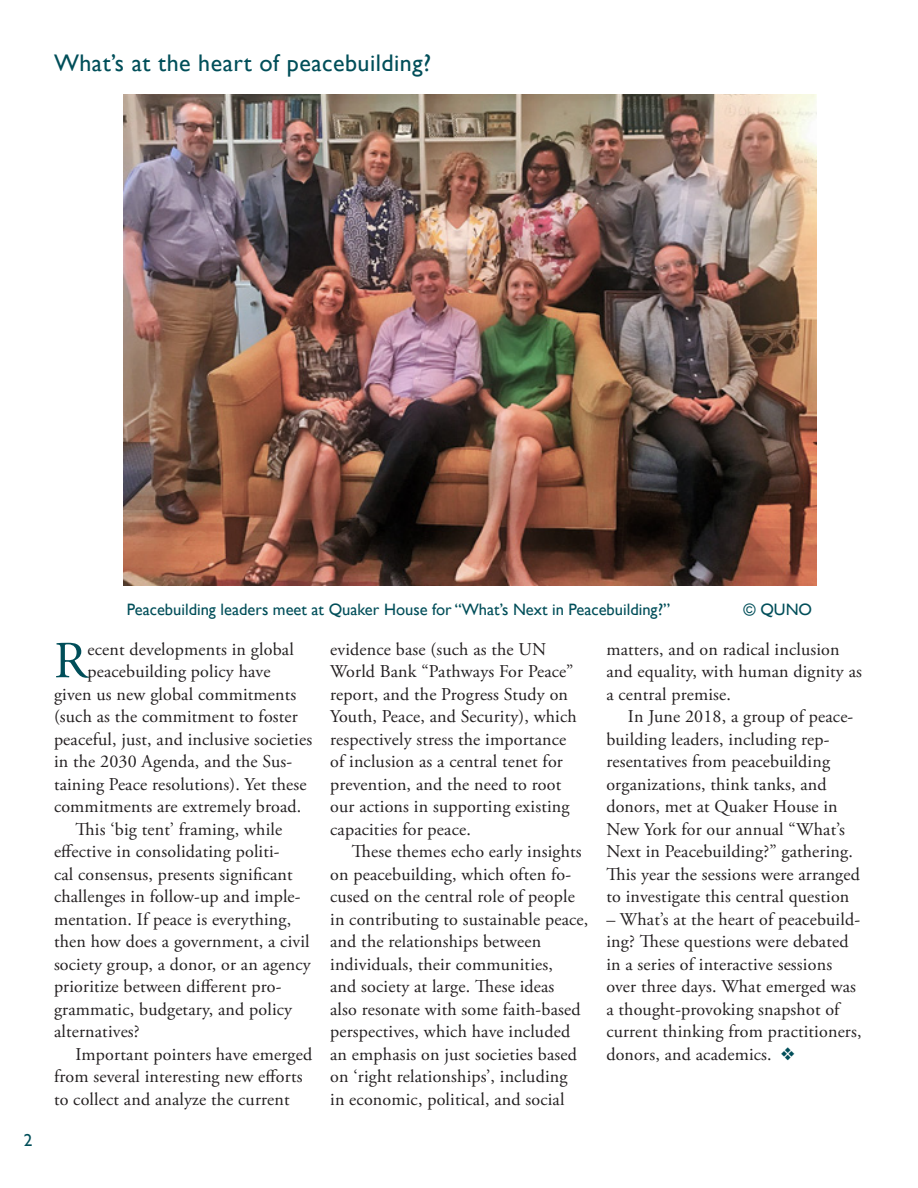
<style>
.page{position:relative;width:918px;height:1188px;background:#fff}
.page>*{position:absolute;margin:0;border:0;box-sizing:border-box;transform-origin:0 0}
.Drop_cap_para{font:51.9px "Adobe Garamond Pro";color:#004e59}
.Head{font:24px "Gill Sans";letter-spacing:.02em;color:#004e59}
.Para_normal{font:18px/22.5px "Adobe Garamond Pro";letter-spacing:.01em;color:#231f20}
.Drop_cap_para-2{font:18px "Adobe Garamond Pro";letter-spacing:.01em;color:#231f20}
.t1{font:17.25px "Gill Sans";color:#004e59}
.Photo_caption{font:16.5px "Gill Sans";color:#004e59}
.s1{color:#004e59}
</style>
<div class="page">
<img style="left:123px;top:94px;width:693px;height:492px">
<p class="Head" style="left:54px;top:48px;width:379px">What’s at the heart of peacebuilding?</p>
<p class="t1" style="left:24px;top:1130px;width:10px">2</p>
<p class="Photo_caption" style="left:127px;top:599px;width:545px">Peacebuilding leaders meet at Quaker House for “What’s Next in Peacebuilding?”</p>
<p class="Photo_caption" style="left:744px;top:599px;width:70px">© QUNO</p>
<p class="Drop_cap_para" style="left:54px;top:630px;width:35px">R</p>
<p class="Drop_cap_para-2" style="left:87px;top:638px;width:208px">ecent developments in global</p>
<p class="Drop_cap_para-2" style="left:87px;top:661px;width:185px">peacebuilding policy have</p>
<p class="Drop_cap_para-2" style="left:54px;top:683px;width:244px">given us new global commitments</p>
<p class="Drop_cap_para-2" style="left:54px;top:706px;width:245px">(such as the commitment to foster</p>
<p class="Drop_cap_para-2" style="left:54px;top:728px;width:260px">peaceful, just, and inclusive societies</p>
<p class="Drop_cap_para-2" style="left:54px;top:751px;width:240px">in the 2030 Agenda, and the Sus-</p>
<p class="Drop_cap_para-2" style="left:54px;top:773px;width:254px">taining Peace resolutions). Yet these</p>
<p class="Drop_cap_para-2" style="left:54px;top:796px;width:249px">commitments are extremely broad.</p>
<p class="Para_normal" style="left:54px;top:818px;width:258px;text-indent:22px">This ‘big tent’ framing, while effective in consolidating politi-<br>cal consensus, presents significant challenges in follow-up and imple&shy;mentation. If peace is everything, then how does a government, a civil society group, a donor, or an agency prioritize between different pro&shy;grammatic, budgetary, and policy alternatives?</p>
<p class="Para_normal" style="left:54px;top:1043px;width:260px;text-indent:22px">Important pointers have emerged from several interesting new efforts to collect and analyze the current</p>
<p class="Para_normal" style="left:330px;top:638px;width:248px">evidence base (such as the UN<br>World Bank “Pathways For Peace” report, and the Progress Study on<br>Youth, Peace, and Security), which respectively stress the importance of inclusion as a central tenet for prevention, and the need to root our actions in supporting existing capacities for peace.</p>
<p class="Para_normal" style="left:330px;top:841px;width:260px;text-indent:22px">These themes echo early insights on peacebuilding, which often fo&shy;cused on the central role of people in contributing to sustainable peace, and the relationships between individuals, their communities,<br>and society at large. These ideas<br>also resonate with some faith-based perspectives, which have included an emphasis on just societies based on ‘right relationships’, including<br>in economic, political, and social</p>
<p class="Para_normal" style="left:606px;top:638px;width:257px">matters, and on radical inclusion and equality, with human dignity as a central premise.</p>
<p class="Para_normal" style="left:606px;top:706px;width:255px;text-indent:22px">In June 2018, a group of peace&shy;building leaders, including rep&shy;resentatives from peacebuilding organizations, think tanks, and donors, met at Quaker House in New York for our annual “What’s Next in Peacebuilding?” gathering.<br>This year the sessions were arranged to investigate this central question</p>
<p class="Para_normal" style="left:606px;top:908px;width:257px">– What’s at the heart of peacebuild&shy;ing? These questions were debated in a series of interactive sessions over three days. What emerged was a thought-provoking snapshot of current thinking from practitioners, donors, and academics. <span class="s1">❖</span></p>
</div>
